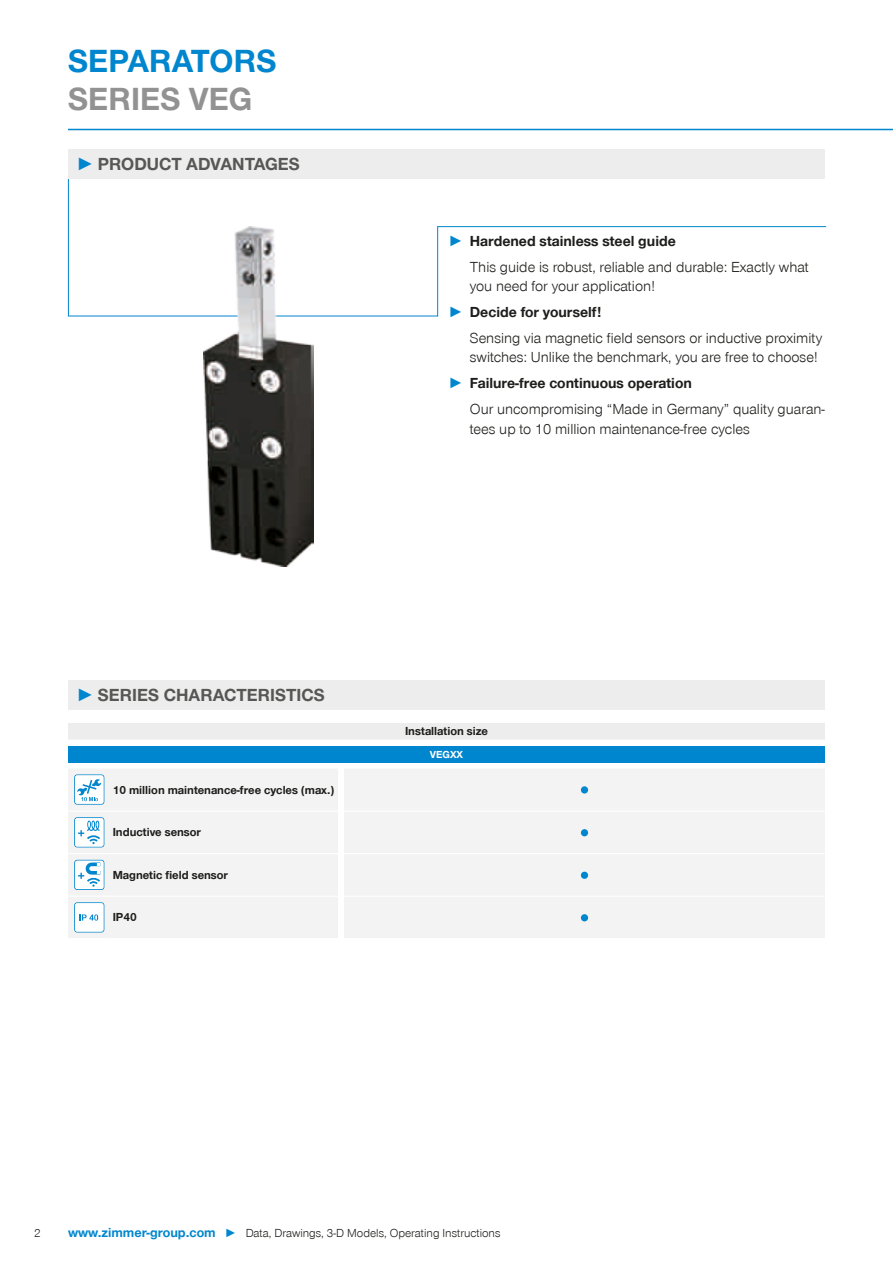
<style>
.page{position:relative;width:893px;height:1263px;background:#fff}
.page>*{position:absolute;margin:0;border:0;box-sizing:border-box;transform-origin:0 0}
.CB_AF_Headline_22_25{font:700 33px/37.5px "Zimmer Group Sans Global";color:#0086ce}
.t1{font:700 18px "Zimmer Group Sans Global";color:#575756}
.CB_AF_Prodvort_Body{font:300 15px/19.5px "Zimmer Group Sans Global";color:#1d1d1b}
.t2{font:700 15px "Zimmer Group Sans Global";color:#1d1d1b}
.CB_AF_Tab_Bestellnum{font:700 12px "Zimmer Group Sans Global";color:#1d1d1b}
.CB_AF_Seitenzahl_lin{font:300 12px "Zimmer Group Sans Global";color:#1d1d1b}
.CB_AF_Fußnote_zentri{font:700 12px "Zimmer Group Sans Global";color:#1d1d1b}
.CB_AF_Fußnote_zentri-2{font:700 10.5px "Zimmer Group Sans Global";color:#fff}
.s1{color:#939292}
.s2{font-family:"Zimmer Group Sans";color:#0086ce}
.s3{font-weight:700;font-size:13.5px;color:#0086ce}
.s4{color:#0086ce}
</style>
<div class="page">
<svg style="left:68px;top:179px;width:759px;height:138px"></svg>
<img style="left:203px;top:226px;width:110px;height:340px">
<hr style="left:68px;top:129px;width:825px;height:1px;background:#0086ce">
<div style="left:68px;top:680px;width:757px;height:30px;background:#ededed"></div>
<div style="left:68px;top:722px;width:757px;height:17px;background:#ededed"></div>
<svg style="left:68px;top:739px;width:757px;height:199px"></svg>
<div style="left:581px;top:914px;width:7px;height:7px;background:#0086ce;border-radius:50%"></div>
<div style="left:68px;top:149px;width:757px;height:30px;background:#ededed"></div>
<p class="CB_AF_Headline_22_25" style="left:68px;top:42px;width:210px">SEPARATORS<br><span class="s1">SERIES VEG</span></p>
<p class="t1" style="left:77px;top:153px;width:225px"><span class="s2">►</span> PRODUCT ADVANTAGES</p>
<p class="t2" style="left:449px;top:232px;width:229px"><span class="s2">►</span> Hardened stainless steel guide</p>
<p class="CB_AF_Prodvort_Body" style="left:470px;top:257px;width:340px">This guide is robust, reliable and durable: Exactly what you need for your application!</p>
<p class="t2" style="left:449px;top:303px;width:154px"><span class="s2">►</span> Decide for yourself!</p>
<p class="CB_AF_Prodvort_Body" style="left:470px;top:328px;width:354px">Sensing via magnetic field sensors or inductive proximity switches: Unlike the benchmark, you are free to choose!</p>
<p class="t2" style="left:449px;top:374px;width:245px"><span class="s2">►</span> Failure-free continuous operation</p>
<p class="CB_AF_Prodvort_Body" style="left:470px;top:399px;width:357px">Our uncompromising “Made in Germany” quality guaran&shy;tees up to 10 million maintenance-free cycles</p>
<p class="t1" style="left:77px;top:684px;width:250px"><span class="s2">►</span> SERIES CHARACTERISTICS</p>
<p class="CB_AF_Tab_Bestellnum" style="left:113px;top:782px;width:223px">10 million maintenance-free cycles (max.)</p>
<p class="CB_AF_Tab_Bestellnum" style="left:113px;top:825px;width:90px">Inductive sensor</p>
<p class="CB_AF_Tab_Bestellnum" style="left:113px;top:868px;width:117px">Magnetic field sensor</p>
<p class="CB_AF_Tab_Bestellnum" style="left:113px;top:910px;width:26px">IP40</p>
<p class="CB_AF_Fußnote_zentri" style="left:405px;top:724px;width:84px">Installation size</p>
<p class="CB_AF_Fußnote_zentri-2" style="left:430px;top:748px;width:35px">VEGXX</p>
<p class="CB_AF_Seitenzahl_lin" style="left:34px;top:1226px;width:8px">2</p>
<p class="CB_AF_Seitenzahl_lin" style="left:68px;top:1226px;width:434px"><span class="s3">www.zimmer-group.com</span> <span class="s4">►</span> Data, Drawings, 3-D Models, Operating Instructions</p>
</div>
